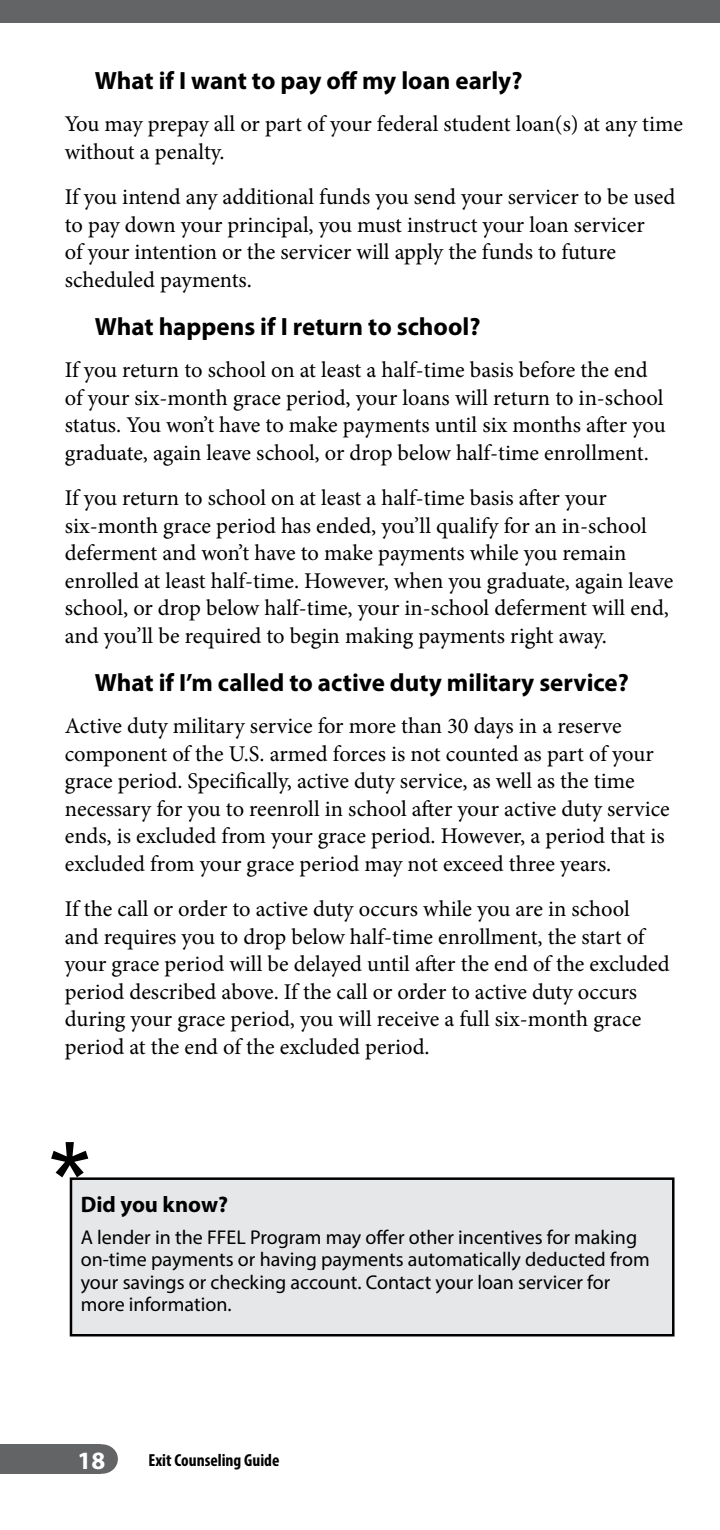
<style>
.page{position:relative;width:720px;height:1530px;background:#fff}
.page>*{position:absolute;margin:0;border:0;box-sizing:border-box;transform-origin:0 0}
.New_Heading_2{font:700 25px "Myriad Pro";color:#000}
.t1{font:700 25px "Myriad Pro";color:#fff}
.Body_Text__ID{font:22.5px/27.5px "Minion Pro";color:#000}
.Insert_Boxed_Head__I{font:700 22.5px "Myriad Pro";color:#000}
.Insert_Boxed_Text__I{font:20px/22.5px "Myriad Pro";color:#000}
.t2{font:700 condensed 17.5px "Myriad Pro";color:#000}
</style>
<div class="page">
<div style="left:0;top:1444px;width:101px;height:30px;background:#636466"></div>
<div style="left:87px;top:1444px;width:31px;height:30px;background:#636466;border-radius:50%"></div>
<div style="left:0;top:0;width:720px;height:22px;background:#636466"></div>
<div style="left:70px;top:1177px;width:605px;height:159px;background:#e6e7e8;border:2px solid #000"></div>
<svg style="left:51px;top:1142px;width:37px;height:35px"></svg>
<p class="New_Heading_2" style="left:95px;top:64px;width:429px">What if I want to pay off my loan early?</p>
<p class="Body_Text__ID" style="left:65px;top:111px;width:620px">You may prepay all or part of your federal student loan(s) at any time without a penalty.</p>
<p class="Body_Text__ID" style="left:65px;top:184px;width:612px">If you intend any additional funds you send your servicer to be used to pay down your principal, you must instruct your loan servicer<br>of your intention or the servicer will apply the funds to future scheduled payments.</p>
<p class="New_Heading_2" style="left:95px;top:310px;width:387px">What happens if I return to school?</p>
<p class="Body_Text__ID" style="left:65px;top:357px;width:602px">If you return to school on at least a half-time basis before the end of your six-month grace period, your loans will return to in-school status. You won’t have to make payments until six months after you graduate, again leave school, or drop below half-time enrollment.</p>
<p class="Body_Text__ID" style="left:65px;top:485px;width:610px">If you return to school on at least a half-time basis after your six-month grace period has ended, you’ll qualify for an in-school deferment and won’t have to make payments while you remain enrolled at least half-time. However, when you graduate, again leave school, or drop below half-time, your in-school deferment will end, and you’ll be required to begin making payments right away.</p>
<p class="New_Heading_2" style="left:95px;top:666px;width:536px">What if I’m called to active duty military service?</p>
<p class="Body_Text__ID" style="left:65px;top:713px;width:607px">Active duty military service for more than 30 days in a reserve component of the U.S. armed forces is not counted as part of your grace period. Specifically, active duty service, as well as the time necessary for you to reenroll in school after your active duty service ends, is excluded from your grace period. However, a period that is excluded from your grace period may not exceed three years.</p>
<p class="Body_Text__ID" style="left:65px;top:896px;width:606px">If the call or order to active duty occurs while you are in school<br>and requires you to drop below half-time enrollment, the start of your grace period will be delayed until after the end of the excluded period described above. If the call or order to active duty occurs during your grace period, you will receive a full six-month grace period at the end of the excluded period.</p>
<p class="Insert_Boxed_Head__I" style="left:81px;top:1190px;width:149px">Did you know?</p>
<p class="Insert_Boxed_Text__I" style="left:81px;top:1226px;width:571px">A lender in the FFEL Program may offer other incentives for making on-time payments or having payments automatically deducted from your savings or checking account. Contact your loan servicer for more information.</p>
<p class="t1" style="left:78px;top:1444px;width:29px">18</p>
<p class="t2" style="left:148px;top:1449px;width:132px">Exit Counseling Guide</p>
</div>
